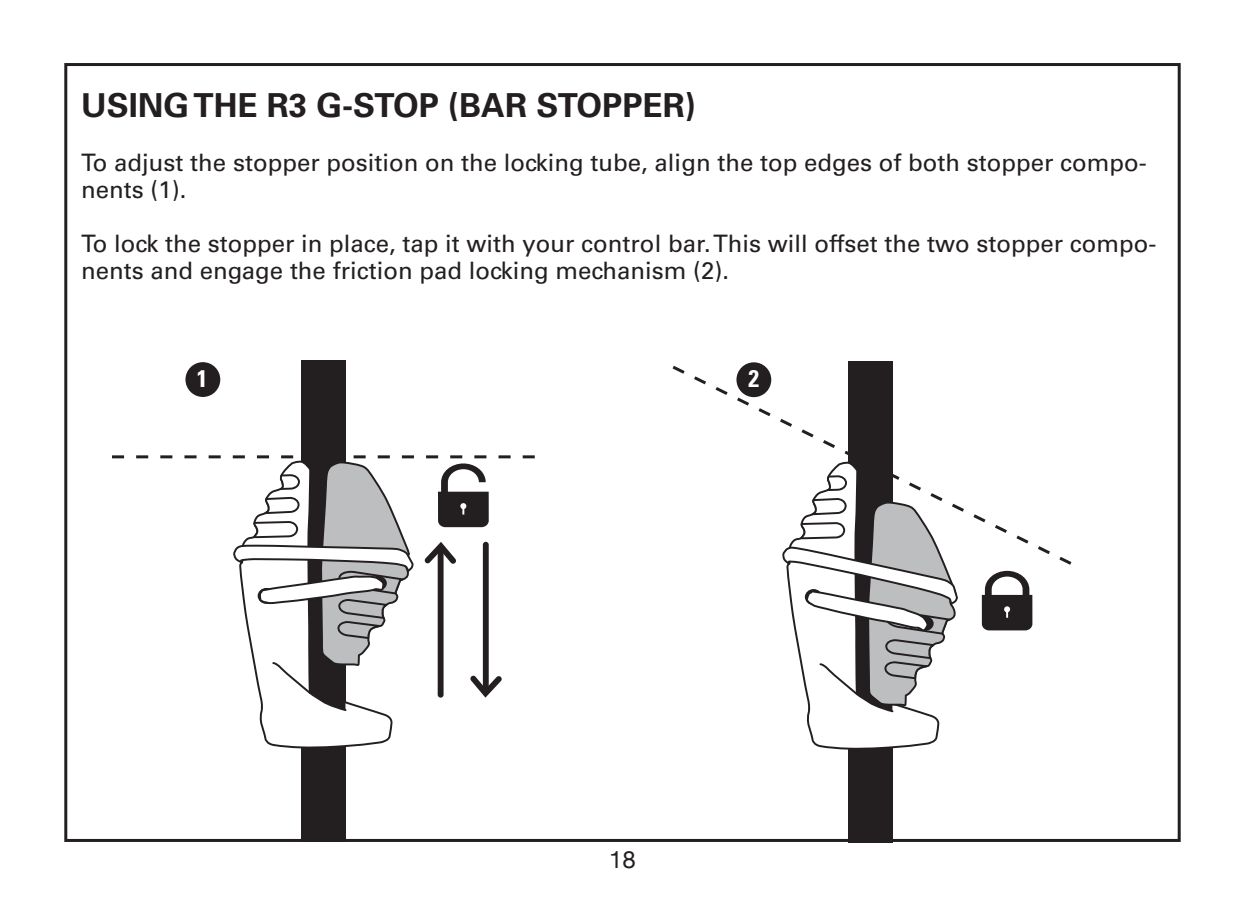
<style>
.page{position:relative;width:1245px;height:905px;background:#fff}
.page>*{position:absolute;margin:0;border:0;box-sizing:border-box;transform-origin:0 0}
.Bar_Manual{font:700 33px "Univers LT Std";color:#231f20}
.Bar_Manual-2{font:24px/27px "Univers LT Std";color:#231f20}
.t1{font:24px "Helvetica Neue";color:#231f20}
.Bar_Manual-3{font:700 condensed 24px "Univers LT Std";color:#fff}
</style>
<div class="page">
<div style="left:301px;top:360px;width:44px;height:481px;background:#231f20"></div>
<div style="left:848px;top:361px;width:44px;height:482px;background:#231f20"></div>
<svg style="left:786px;top:567px;width:172px;height:182px"></svg>
<svg style="left:981px;top:570px;width:51px;height:60px"></svg>
<div style="left:185px;top:362px;width:35px;height:35px;background:#231f20;border-radius:50%"></div>
<svg style="left:112px;top:455px;width:423px;height:293px"></svg>
<svg style="left:672px;top:363px;width:400px;height:204px"></svg>
<p class="Bar_Manual" style="left:81px;top:86px;width:616px">USING THE R3 G-STOP (BAR STOPPER)</p>
<p class="Bar_Manual-2" style="left:81px;top:149px;width:1067px">To adjust the stopper position on the locking tube, align the top edges of both stopper compo&shy;nents (1).</p>
<p class="Bar_Manual-2" style="left:81px;top:230px;width:1077px">To lock the stopper in place, tap it with your control bar. This will offset the two stopper compo&shy;nents and engage the friction pad locking mechanism (2).</p>
<p class="Bar_Manual-3" style="left:197px;top:364px;width:12px">1</p>
<p class="Bar_Manual-3" style="left:748px;top:364px;width:12px">2</p>
<p class="t1" style="left:609px;top:841px;width:28px">18</p>
</div>
